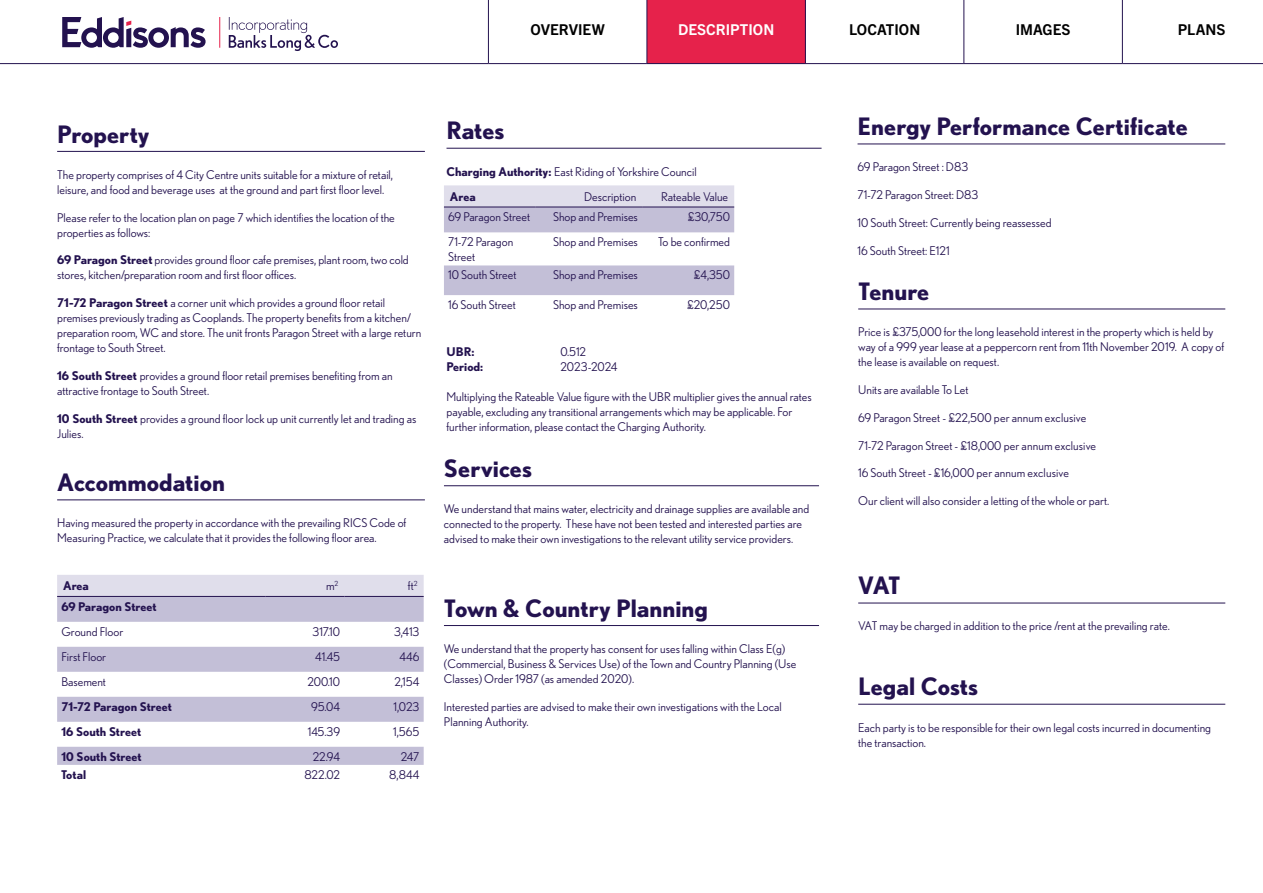
<style>
.page{position:relative;width:1263px;height:893px;background:#fff}
.page>*{position:absolute;margin:0;border:0;box-sizing:border-box;transform-origin:0 0}
.t1{font:700 24px "Nobel";color:#23124f}
.t2{font:700 15px "Trade Gothic Next LT Pro";color:#000}
.t3{font:700 15px "Trade Gothic Next LT Pro";color:#fff}
.t4{font:12px/15px "Nobel";color:#23124f}
.t5{font:700 12px "Nobel";color:#23124f}
.s1{font-weight:700}
</style>
<div class="page">
<hr style="left:57px;top:151px;width:368px;height:1px;background:#23124f">
<hr style="left:57px;top:499px;width:368px;height:1px;background:#23124f">
<div style="left:57px;top:575px;width:367px;height:21px;background:#e0deeb"></div>
<svg style="left:57px;top:597px;width:367px;height:168px;fill:#c3bfd7"></svg>
<hr style="left:57px;top:596px;width:208px;height:1px;background:#23124f">
<hr style="left:265px;top:596px;width:79px;height:1px;background:#23124f">
<hr style="left:344px;top:596px;width:80px;height:1px;background:#23124f">
<hr style="left:446px;top:148px;width:375px;height:1px;background:#23124f">
<hr style="left:857px;top:144px;width:368px;height:1px;background:#23124f">
<svg style="left:444px;top:185px;width:290px;height:110px"></svg>
<hr style="left:444px;top:207px;width:92px;height:1px;background:#23124f">
<hr style="left:536px;top:207px;width:106px;height:1px;background:#23124f">
<hr style="left:642px;top:207px;width:92px;height:1px;background:#23124f">
<hr style="left:858px;top:309px;width:367px;height:1px;background:#23124f">
<hr style="left:444px;top:625px;width:375px;height:1px;background:#23124f">
<hr style="left:444px;top:485px;width:375px;height:1px;background:#23124f">
<hr style="left:858px;top:704px;width:367px;height:1px;background:#23124f">
<hr style="left:858px;top:603px;width:367px;height:1px;background:#23124f">
<hr style="left:0;top:63px;width:488px;height:1px;background:#23124f">
<div style="left:646px;top:0;width:158px;height:64px;background:#e6224b"></div>
<svg style="left:62px;top:17px;width:144px;height:31px"></svg>
<hr style="left:219px;top:17px;width:1px;height:31px;background:#e6224b">
<svg style="left:229px;top:17px;width:109px;height:34px"></svg>
<p class="t2" style="left:531px;top:19px;width:76px">OVERVIEW</p>
<p class="t3" style="left:678px;top:19px;width:98px">DESCRI PTION</p>
<p class="t2" style="left:849px;top:19px;width:61px">LOCATION</p>
<p class="t2" style="left:1016px;top:19px;width:56px">IMAGES</p>
<p class="t2" style="left:1178px;top:19px;width:49px">PLANS</p>
<h1 class="t1" style="left:57px;top:120px;width:94px">Property</h1>
<p class="t4" style="left:57px;top:167px;width:337px">The property comprises of 4 City Centre units suitable for a mixture of retail, leisure, and food and beverage uses at the ground and part first floor level.</p>
<p class="t4" style="left:57px;top:210px;width:339px">Please refer to the location plan on page 7 which identifies the location of the properties as follows:</p>
<p class="t4" style="left:57px;top:252px;width:353px"><span class="s1">69 Paragon Street</span> provides ground floor cafe premises, plant room, two cold stores, kitchen/preparation room and first floor offices.</p>
<p class="t4" style="left:57px;top:295px;width:366px"><span class="s1">71-72 Paragon Street</span> a corner unit which provides a ground floor retail premises previously trading as Cooplands. The property benefits from a kitchen/ preparation room, WC and store. The unit fronts Paragon Street with a large return frontage to South Street.</p>
<p class="t4" style="left:57px;top:368px;width:337px"><span class="s1">16 South Street</span> provides a ground floor retail premises benefiting from an attractive frontage to South Street.</p>
<p class="t4" style="left:57px;top:411px;width:361px"><span class="s1">10 South Street</span> provides a ground floor lock up unit currently let and trading as<br>Julies.</p>
<h1 class="t1" style="left:57px;top:468px;width:169px">Accommodation</h1>
<p class="t4" style="left:57px;top:515px;width:351px">Having measured the property in accordance with the prevailing RICS Code of<br>Measuring Practice, we calculate that it provides the following floor area.</p>
<p class="t5" style="left:63px;top:578px;width:27px">Area</p>
<p class="t4" style="left:326px;top:578px;width:14px">m<sup>2</sup></p>
<p class="t4" style="left:408px;top:578px;width:11px">ft<sup>2</sup></p>
<p class="t5" style="left:61px;top:599px;width:97px">69 Paragon Street</p>
<p class="t4" style="left:61px;top:624px;width:63px">Ground Floor</p>
<p class="t4" style="left:313px;top:624px;width:29px">317.10</p>
<p class="t4" style="left:394px;top:624px;width:27px">3,413</p>
<p class="t4" style="left:61px;top:649px;width:46px">First Floor</p>
<p class="t4" style="left:315px;top:649px;width:26px">41.45</p>
<p class="t4" style="left:399px;top:649px;width:22px">446</p>
<p class="t4" style="left:61px;top:674px;width:46px">Basement</p>
<p class="t4" style="left:307px;top:674px;width:34px">200.10</p>
<p class="t4" style="left:394px;top:674px;width:27px">2,154</p>
<p class="t5" style="left:61px;top:699px;width:112px">71-72 Paragon Street</p>
<p class="t4" style="left:311px;top:699px;width:30px">95.04</p>
<p class="t4" style="left:393px;top:699px;width:27px">1,023</p>
<p class="t5" style="left:61px;top:724px;width:81px">16 South Street</p>
<p class="t4" style="left:308px;top:724px;width:34px">145.39</p>
<p class="t4" style="left:393px;top:724px;width:28px">1,565</p>
<p class="t5" style="left:61px;top:749px;width:82px">10 South Street</p>
<p class="t4" style="left:313px;top:749px;width:29px">22.94</p>
<p class="t4" style="left:401px;top:749px;width:20px">247</p>
<p class="t5" style="left:61px;top:767px;width:26px">Total</p>
<p class="t4" style="left:304px;top:767px;width:37px">822.02</p>
<p class="t4" style="left:389px;top:767px;width:32px">8,844</p>
<h1 class="t1" style="left:446px;top:116px;width:59px">Rates</h1>
<p class="t4" style="left:446px;top:164px;width:252px"><span class="s1">Charging Authority:</span> East Riding of Yorkshire Council</p>
<p class="t5" style="left:450px;top:190px;width:27px">Area</p>
<p class="t4" style="left:584px;top:189px;width:54px">Description</p>
<p class="t4" style="left:661px;top:189px;width:69px">Rateable Value</p>
<p class="t4" style="left:448px;top:209px;width:83px">69 Paragon Street</p>
<p class="t4" style="left:553px;top:209px;width:86px">Shop and Premises</p>
<p class="t4" style="left:688px;top:209px;width:44px">£30,750</p>
<p class="t4" style="left:448px;top:234px;width:67px">71-72 Paragon<br>Street</p>
<p class="t4" style="left:553px;top:234px;width:86px">Shop and Premises</p>
<p class="t4" style="left:658px;top:234px;width:73px">To be confirmed</p>
<p class="t4" style="left:448px;top:267px;width:70px">10 South Street</p>
<p class="t4" style="left:553px;top:267px;width:86px">Shop and Premises</p>
<p class="t4" style="left:694px;top:267px;width:38px">£4,350</p>
<p class="t4" style="left:448px;top:297px;width:69px">16 South Street</p>
<p class="t4" style="left:553px;top:297px;width:86px">Shop and Premises</p>
<p class="t4" style="left:687px;top:297px;width:44px">£20,250</p>
<p class="t5" style="left:446px;top:344px;width:29px">UBR:</p>
<p class="t4" style="left:560px;top:344px;width:27px">0.512</p>
<p class="t5" style="left:446px;top:359px;width:38px">Period:</p>
<p class="t4" style="left:560px;top:359px;width:59px">2023-2024</p>
<p class="t4" style="left:446px;top:389px;width:367px">Multiplying the Rateable Value figure with the UBR multiplier gives the annual rates payable, excluding any transitional arrangements which may be applicable. For further information, please contact the Charging Authority.</p>
<h1 class="t1" style="left:444px;top:454px;width:90px">Services</h1>
<p class="t4" style="left:444px;top:501px;width:367px">We understand that mains water, electricity and drainage supplies are available and connected to the property. These have not been tested and interested parties are advised to make their own investigations to the relevant utility service providers.</p>
<h1 class="t1" style="left:444px;top:594px;width:266px">Town &amp; Country Planning</h1>
<p class="t4" style="left:444px;top:641px;width:354px">We understand that the property has consent for uses falling within Class E(g) (Commercial, Business &amp; Services Use) of the Town and Country Planning (Use<br>Classes) Order 1987 (as amended 2020).</p>
<p class="t4" style="left:444px;top:699px;width:339px">Interested parties are advised to make their own investigations with the Local<br>Planning Authority.</p>
<h1 class="t1" style="left:857px;top:112px;width:332px">Energy Performance Certificate</h1>
<p class="t4" style="left:857px;top:159px;width:112px">69 Paragon Street : D83</p>
<p class="t4" style="left:857px;top:187px;width:122px">71-72 Paragon Street: D83</p>
<p class="t4" style="left:857px;top:215px;width:195px">10 South Street: Currently being reassessed</p>
<p class="t4" style="left:857px;top:243px;width:93px">16 South Street: E121</p>
<h1 class="t1" style="left:858px;top:277px;width:72px">Tenure</h1>
<p class="t4" style="left:858px;top:324px;width:367px">Price is £375,000 for the long leasehold interest in the property which is held by way of a 999 year lease at a peppercorn rent from 11th November 2019. A copy of the lease is available on request.</p>
<p class="t4" style="left:858px;top:382px;width:112px">Units are available To Let</p>
<p class="t4" style="left:858px;top:410px;width:230px">69 Paragon Street - £22,500 per annum exclusive</p>
<p class="t4" style="left:858px;top:438px;width:239px">71-72 Paragon Street - £18,000 per annum exclusive</p>
<p class="t4" style="left:858px;top:465px;width:212px">16 South Street - £16,000 per annum exclusive</p>
<p class="t4" style="left:858px;top:493px;width:253px">Our client will also consider a letting of the whole or part.</p>
<h1 class="t1" style="left:858px;top:571px;width:44px">VAT</h1>
<p class="t4" style="left:858px;top:618px;width:313px">VAT may be charged in addition to the price /rent at the prevailing rate.</p>
<h1 class="t1" style="left:858px;top:672px;width:121px">Legal Costs</h1>
<p class="t4" style="left:858px;top:720px;width:354px">Each party is to be responsible for their own legal costs incurred in documenting the transaction.</p>
</div>
